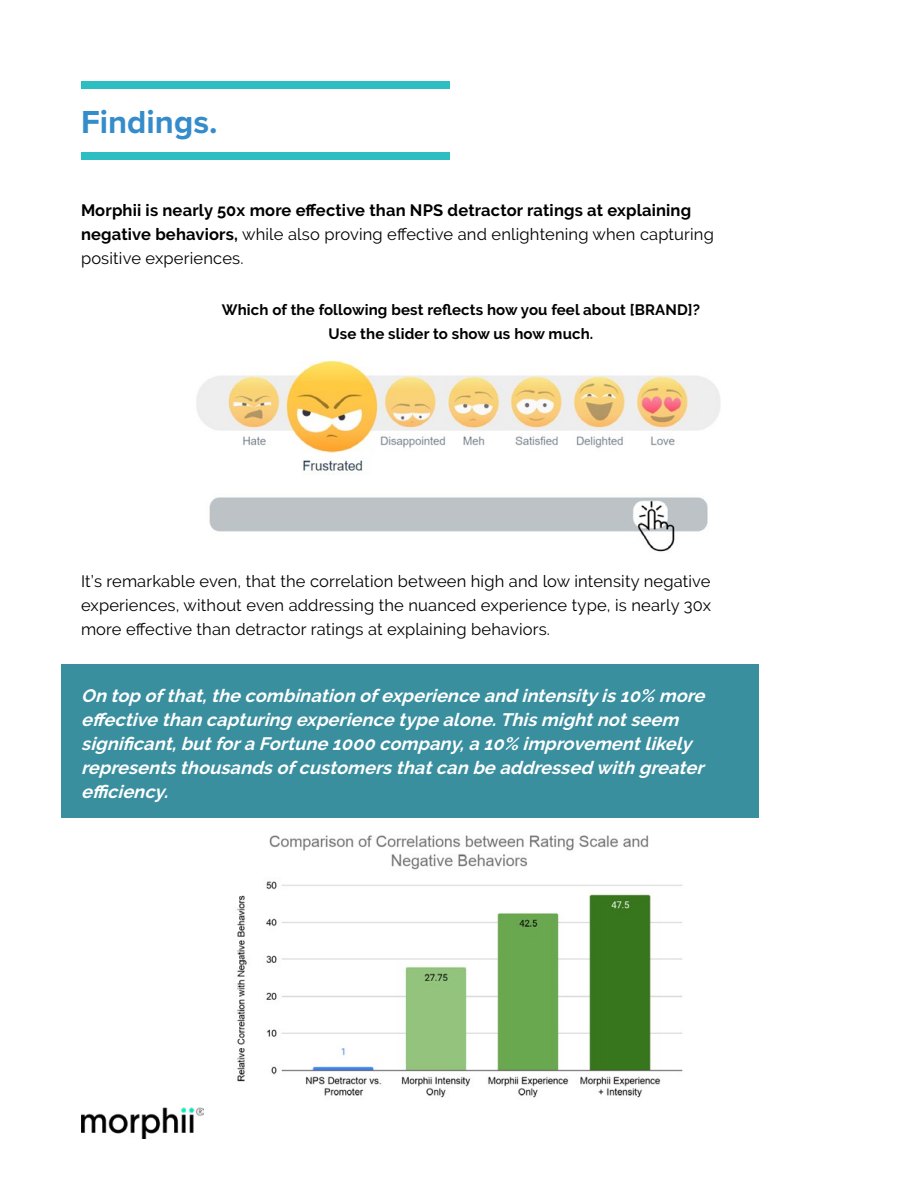
<style>
.page{position:relative;width:918px;height:1188px;background:#fff}
.page>*{position:absolute;margin:0;border:0;box-sizing:border-box;transform-origin:0 0}
.t1{font:700 33px "Proxima Nova";color:#358ccb}
.t2{font:italic 700 18px/24px "Raleway";color:#fff}
.t3{font:16.5px/24px "Raleway";letter-spacing:.01em;color:#000;text-align:justify}
.t4{font:700 16.5px/24px "Raleway";letter-spacing:.01em;color:#000}
.t5{font:700 15px/24px "Raleway";letter-spacing:.01em;color:#000;text-align:center}
.s1{font-weight:400}
</style>
<div class="page">
<img style="left:81px;top:1107px;width:122px;height:31px">
<div style="left:81px;top:152px;width:368px;height:7px;background:#2dbec2"></div>
<div style="left:81px;top:81px;width:368px;height:7px;background:#2dbec2"></div>
<img style="left:196px;top:360px;width:524px;height:192px">
<img style="left:237px;top:835px;width:446px;height:263px">
<div style="left:61px;top:664px;width:698px;height:154px;background:#3a8f9f"></div>
<h1 class="t1" style="left:81px;top:98px;width:138px">Findings.</h1>
<p class="t4" style="left:81px;top:199px;width:634px">Morphii is nearly 50x more effective than NPS detractor ratings at explaining negative behaviors, <span class="s1">while also proving effective and enlightening when capturing positive experiences.</span></p>
<p class="t5" style="left:222px;top:298px;width:480px">Which of the following best reflects how you feel about [BRAND]?<br>Use the slider to show us how much.</p>
<p class="t3" style="left:81px;top:569px;width:632px">It’s remarkable even, that the correlation between high and low intensity negative experiences, without even addressing the nuanced experience type, is nearly 30x more effective than detractor ratings at explaining behaviors.</p>
<p class="t2" style="left:81px;top:683px;width:630px">On top ofthat,the combination ofexperience and intensity is10% more effective than capturing experience type alone.Thismightnotseem significant,butfora Fortune 1000 company,a 10% improvementlikely representsthousandsofcustomersthatcan be addressed with greater efficiency.</p>
</div>
